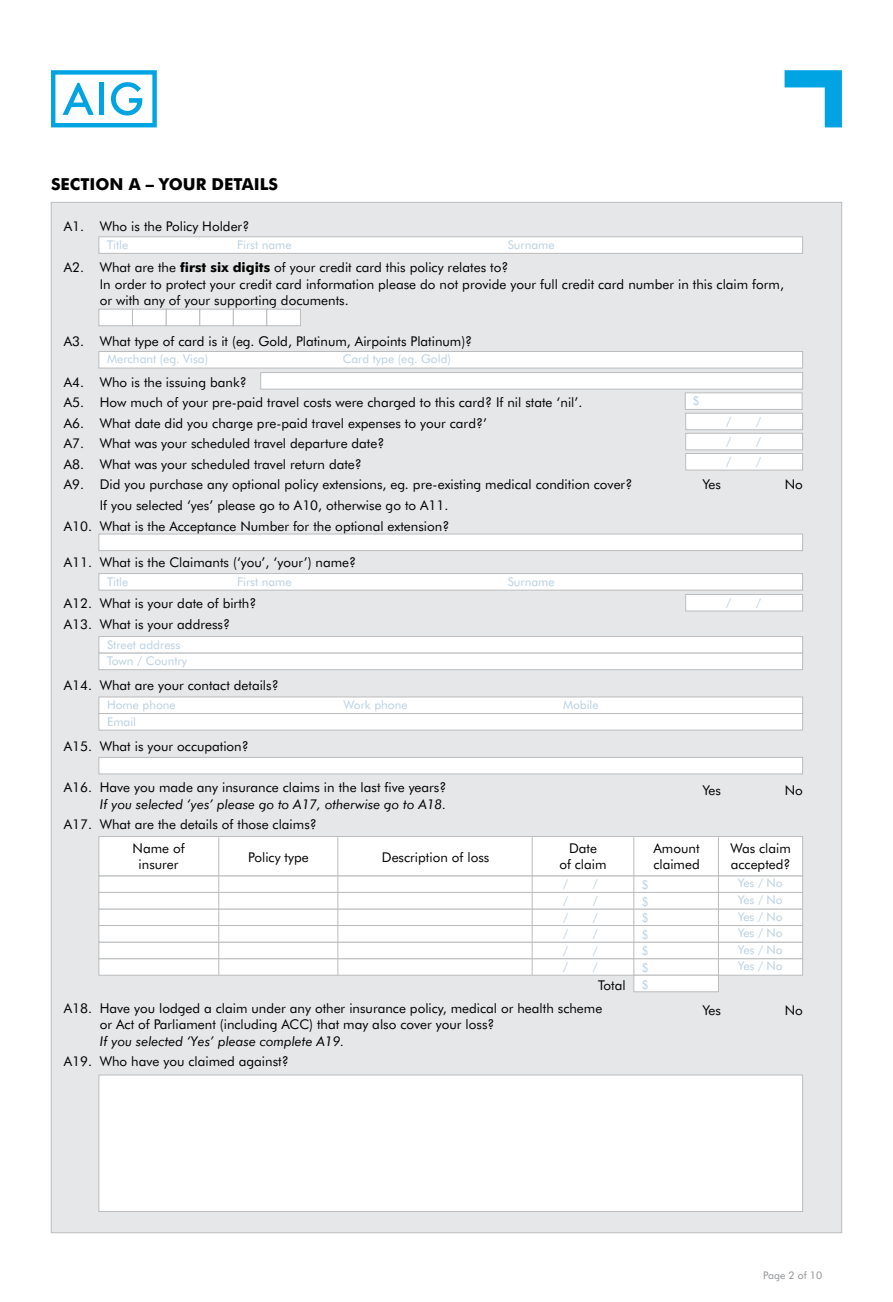
<style>
.page{position:relative;width:893px;height:1302px;background:#fff}
.page>*{position:absolute;margin:0;border:0;box-sizing:border-box;transform-origin:0 0}
.t1{font:700 16.5px "AIG Futura";color:#000}
.t2{font:13.5px/16.2px "AIG Futura";color:#000}
.t3{font:italic 13.5px "AIG Futura";color:#000}
.t4{font:12px/16.6px "AIG Futura";color:#bad0e1;text-align:justify}
.t5{font:10.5px "AIG Futura";color:#8f9194}
.s1{font-weight:700}
</style>
<div class="page">
<svg style="left:785px;top:70px;width:57px;height:57px"></svg>
<svg style="left:51px;top:70px;width:106px;height:57px"></svg>
<div style="left:51px;top:202px;width:791px;height:1030px;background:#e6e7e8;border:1px solid #babcbe"></div>
<div style="left:99px;top:236px;width:704px;height:17px;background:#fff;border:1px solid #babcbe"></div>
<div style="left:99px;top:696px;width:704px;height:17px;background:#fff;border:1px solid #babcbe"></div>
<div style="left:685px;top:392px;width:117px;height:17px;background:#fff;border:1px solid #babcbe"></div>
<div style="left:99px;top:713px;width:704px;height:17px;background:#fff;border:1px solid #babcbe"></div>
<div style="left:99px;top:757px;width:704px;height:17px;background:#fff;border:1px solid #babcbe"></div>
<div style="left:99px;top:958px;width:704px;height:17px;background:#fff;border:1px solid #babcbe"></div>
<div style="left:634px;top:974px;width:85px;height:17px;background:#fff;border:1px solid #babcbe"></div>
<div style="left:99px;top:908px;width:704px;height:17px;background:#fff;border:1px solid #babcbe"></div>
<div style="left:99px;top:941px;width:704px;height:17px;background:#fff;border:1px solid #babcbe"></div>
<div style="left:99px;top:1074px;width:704px;height:137px;background:#fff;border:1px solid #babcbe"></div>
<div style="left:99px;top:892px;width:704px;height:17px;background:#fff;border:1px solid #babcbe"></div>
<div style="left:99px;top:925px;width:704px;height:17px;background:#fff;border:1px solid #babcbe"></div>
<div style="left:99px;top:875px;width:704px;height:17px;background:#fff;border:1px solid #babcbe"></div>
<div style="left:99px;top:836px;width:704px;height:39px;background:#fff;border:1px solid #babcbe"></div>
<div style="left:99px;top:351px;width:704px;height:17px;background:#fff;border:1px solid #babcbe"></div>
<div style="left:260px;top:372px;width:543px;height:17px;background:#fff;border:1px solid #babcbe"></div>
<div style="left:99px;top:533px;width:704px;height:17px;background:#fff;border:1px solid #babcbe"></div>
<div style="left:99px;top:636px;width:704px;height:17px;background:#fff;border:1px solid #babcbe"></div>
<div style="left:99px;top:652px;width:704px;height:17px;background:#fff;border:1px solid #babcbe"></div>
<div style="left:99px;top:573px;width:704px;height:17px;background:#fff;border:1px solid #babcbe"></div>
<hr style="left:718px;top:837px;width:1px;height:138px;background:#babcbe">
<hr style="left:634px;top:837px;width:1px;height:138px;background:#babcbe">
<hr style="left:218px;top:837px;width:1px;height:138px;background:#babcbe">
<hr style="left:338px;top:837px;width:1px;height:138px;background:#babcbe">
<hr style="left:532px;top:837px;width:1px;height:138px;background:#babcbe">
<div style="left:685px;top:413px;width:118px;height:17px;background:#fff;border:1px solid #babcbe"></div>
<div style="left:685px;top:433px;width:118px;height:17px;background:#fff;border:1px solid #babcbe"></div>
<div style="left:685px;top:453px;width:118px;height:17px;background:#fff;border:1px solid #babcbe"></div>
<div style="left:685px;top:594px;width:118px;height:17px;background:#fff;border:1px solid #babcbe"></div>
<div style="left:99px;top:309px;width:34px;height:17px;background:#fff;border:1px solid #babcbe"></div>
<div style="left:233px;top:309px;width:34px;height:17px;background:#fff;border:1px solid #babcbe"></div>
<div style="left:199px;top:309px;width:34px;height:17px;background:#fff;border:1px solid #babcbe"></div>
<div style="left:166px;top:309px;width:34px;height:17px;background:#fff;border:1px solid #babcbe"></div>
<div style="left:132px;top:309px;width:34px;height:17px;background:#fff;border:1px solid #babcbe"></div>
<div style="left:267px;top:309px;width:34px;height:17px;background:#fff;border:1px solid #babcbe"></div>
<p class="t1" style="left:51px;top:174px;width:229px">SECTION A – YOUR DETAILS</p>
<p class="t2" style="left:64px;top:218px;width:187px">A1. Who is the Policy Holder?</p>
<p class="t2" style="left:100px;top:259px;width:686px;text-indent:-36px">A2. What are the <span class="s1">first six digits</span> of your credit card this policy relates to?<br>In order to protect your credit card information please do not provide your full credit card number in this claim form, or with any of your supporting documents.</p>
<p class="t2" style="left:64px;top:333px;width:410px">A3. What type of card is it (eg. Gold, Platinum, Airpoints Platinum)?</p>
<p class="t2" style="left:64px;top:373px;width:184px">A4. Who is the issuing bank?</p>
<p class="t2" style="left:64px;top:394px;width:520px">A5. How much of your pre-paid travel costs were charged to this card? If nil state ‘nil’.</p>
<p class="t2" style="left:64px;top:414px;width:425px">A6. What date did you charge pre-paid travel expenses to your card?’</p>
<p class="t2" style="left:64px;top:435px;width:322px">A7. What was your scheduled travel departure date?</p>
<p class="t2" style="left:64px;top:455px;width:300px">A8. What was your scheduled travel return date?</p>
<p class="t2" style="left:64px;top:476px;width:570px">A9. Did you purchase any optional policy extensions, eg. pre-existing medical condition cover?</p>
<p class="t2" style="left:100px;top:496px;width:350px">If you selected ‘yes’ please go to A10, otherwise go to A11.</p>
<p class="t2" style="left:64px;top:517px;width:387px">A10. What is the Acceptance Number for the optional extension?</p>
<p class="t2" style="left:64px;top:554px;width:294px">A11. What is the Claimants (‘you’, ‘your’) name?</p>
<p class="t2" style="left:64px;top:593px;width:194px;line-height:20.4px">A12. What is your date of birth?<br>A13. What is your address?</p>
<p class="t4" style="left:237px;top:236px;width:56px">First name</p>
<p class="t4" style="left:508px;top:236px;width:48px">Surname</p>
<p class="t4" style="left:107px;top:236px;width:23px">Title</p>
<p class="t4" style="left:107px;top:350px;width:103px">Merchant (eg. Visa)</p>
<p class="t4" style="left:343px;top:350px;width:110px">Card type (eg. Gold)</p>
<p class="t4" style="left:693px;top:392px;width:9px">$</p>
<p class="t4" style="left:726px;top:413px;width:7px">/</p>
<p class="t4" style="left:756px;top:413px;width:7px">/</p>
<p class="t4" style="left:726px;top:433px;width:7px">/</p>
<p class="t4" style="left:756px;top:433px;width:7px">/</p>
<p class="t4" style="left:726px;top:453px;width:7px">/</p>
<p class="t4" style="left:756px;top:453px;width:7px">/</p>
<p class="t2" style="left:702px;top:475px;width:20px">Yes</p>
<p class="t2" style="left:785px;top:475px;width:20px">No</p>
<p class="t4" style="left:107px;top:573px;width:23px">Title</p>
<p class="t4" style="left:237px;top:573px;width:56px">First name</p>
<p class="t4" style="left:508px;top:573px;width:48px">Surname</p>
<p class="t4" style="left:726px;top:594px;width:7px">/</p>
<p class="t4" style="left:756px;top:594px;width:7px">/</p>
<p class="t4" style="left:107px;top:635px;width:81px">Street address<br>Town / Country</p>
<p class="t2" style="left:64px;top:677px;width:216px">A14. What are your contact details?</p>
<p class="t4" style="left:107px;top:696px;width:70px">Home phone</p>
<p class="t4" style="left:344px;top:696px;width:66px">Work phone</p>
<p class="t4" style="left:563px;top:696px;width:37px">Mobile</p>
<p class="t4" style="left:107px;top:712px;width:31px">Email</p>
<p class="t2" style="left:64px;top:738px;width:187px">A15. What is your occupation?</p>
<p class="t2" style="left:64px;top:779px;width:384px">A16. Have you made any insurance claims in the last five years?</p>
<p class="t3" style="left:100px;top:795px;width:348px">If you selected ‘yes’ please go to A17, otherwise go to A18.</p>
<p class="t2" style="left:64px;top:815px;width:255px">A17. What are the details of those claims?</p>
<p class="t2" style="left:702px;top:782px;width:20px">Yes</p>
<p class="t2" style="left:785px;top:782px;width:20px">No</p>
<p class="t2" style="left:133px;top:839px;width:54px;text-align:center">Name of insurer</p>
<p class="t2" style="left:248px;top:849px;width:62px">Policy type</p>
<p class="t2" style="left:382px;top:849px;width:109px">Description of loss</p>
<p class="t2" style="left:559px;top:839px;width:49px;text-align:center">Date<br>of claim</p>
<p class="t2" style="left:653px;top:839px;width:48px">Amount claimed</p>
<p class="t4" style="left:563px;top:875px;width:7px">/</p>
<p class="t4" style="left:593px;top:875px;width:7px">/</p>
<p class="t4" style="left:563px;top:892px;width:7px">/</p>
<p class="t4" style="left:593px;top:892px;width:7px">/</p>
<p class="t4" style="left:563px;top:908px;width:7px">/</p>
<p class="t4" style="left:593px;top:908px;width:7px">/</p>
<p class="t4" style="left:563px;top:925px;width:7px">/</p>
<p class="t4" style="left:593px;top:925px;width:7px">/</p>
<p class="t4" style="left:563px;top:941px;width:7px">/</p>
<p class="t4" style="left:593px;top:941px;width:7px">/</p>
<p class="t4" style="left:563px;top:958px;width:7px">/</p>
<p class="t4" style="left:593px;top:958px;width:7px">/</p>
<p class="t2" style="left:598px;top:977px;width:29px">Total</p>
<p class="t4" style="left:642px;top:876px;width:9px">$ $ $ $ $ $ $</p>
<p class="t2" style="left:730px;top:839px;width:62px">Was claim accepted?</p>
<p class="t4" style="left:738px;top:874px;width:46px">Yes / No Yes / No Yes / No Yes / No Yes / No Yes / No</p>
<p class="t2" style="left:100px;top:1000px;width:504px;text-indent:-36px">A18. Have you lodged a claim under any other insurance policy, medical or health scheme or Act of Parliament (including ACC) that may also cover your loss?</p>
<p class="t3" style="left:100px;top:1032px;width:246px">If you selected ‘Yes’ please complete A19.</p>
<p class="t2" style="left:64px;top:1052px;width:226px">A19. Who have you claimed against?</p>
<p class="t2" style="left:702px;top:1002px;width:20px">Yes</p>
<p class="t2" style="left:785px;top:1002px;width:20px">No</p>
<p class="t5" style="left:763px;top:1268px;width:60px">Page 2 of 10</p>
</div>
